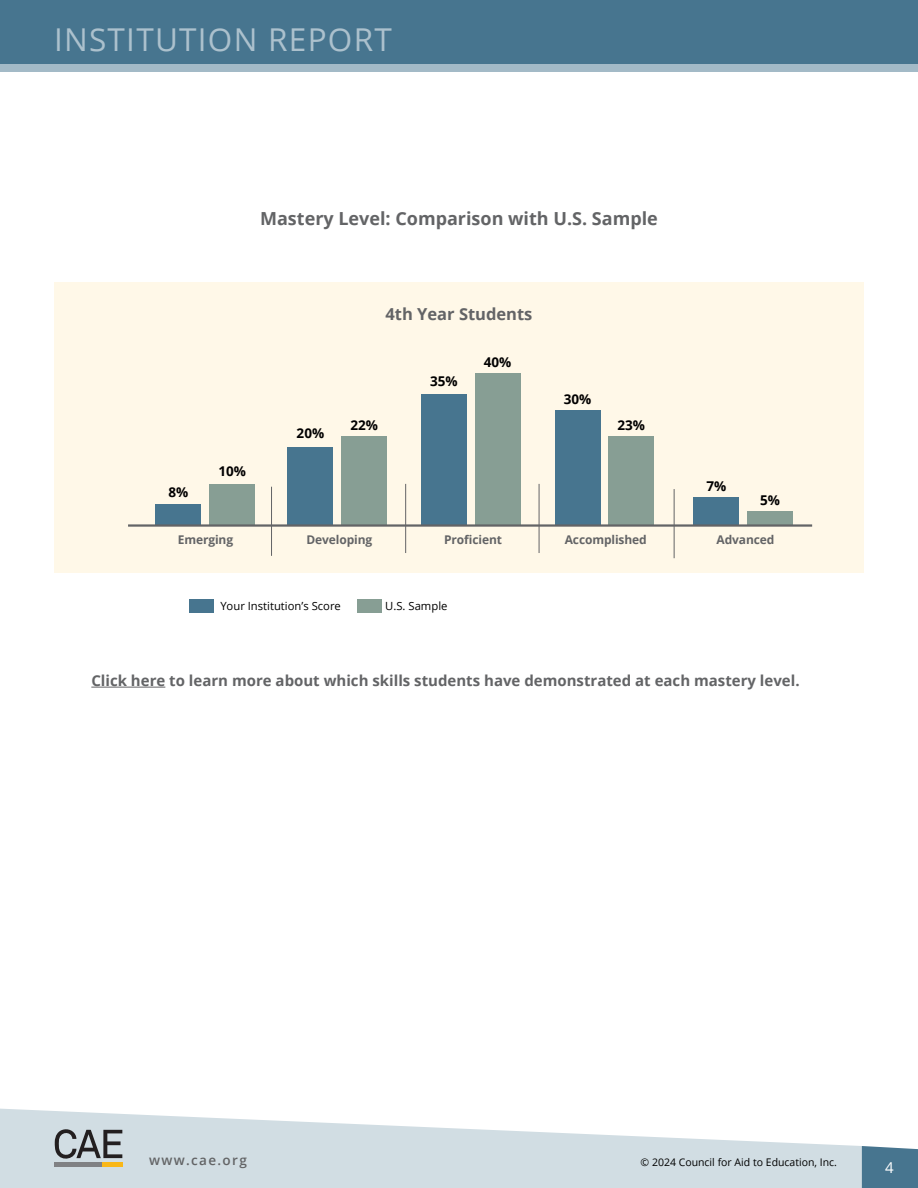
<style>
.page{position:relative;width:918px;height:1188px;background:#fff}
.page>*{position:absolute;margin:0;border:0;box-sizing:border-box;transform-origin:0 0}
.t1{font:31.5px "Open Sans";letter-spacing:.04em;color:#acc1cd}
.Report_header{font:700 18px "Open Sans";color:#636466}
.Report_text{font:700 16.5px "Open Sans";color:#636466}
.Report_header-2{font:700 15px "Open Sans";color:#636466}
.t2{font:15px "Open Sans";color:#fff}
.Report_text-2{font:700 13.5px "Open Sans";color:#000}
.bar_chart_numbers{font:700 13.5px "Open Sans";color:#000}
.t3{font:600 13.5px "Open Sans";letter-spacing:.1em;color:#636466}
.Report_text-3{font:700 12px "Open Sans";letter-spacing:-.01em;color:#636466}
.Report_text-4{font:11.25px "Open Sans";color:#000}
.t4{font:10.5px "Open Sans";color:#000}
</style>
<div class="page">
<svg style="left:0;top:1109px;width:862px;height:79px;fill:#d1dde3"></svg>
<svg style="left:55px;top:1128px;width:67px;height:34px;background:#969da1"></svg>
<hr style="left:102px;top:1162px;width:21px;height:4px;background:#f9b717">
<hr style="left:55px;top:1162px;width:47px;height:4px;background:#808184">
<div style="left:862px;top:1146px;width:56px;height:42px;background:#47758f"></div>
<div style="left:0;top:0;width:918px;height:65px;background:#47758f"></div>
<div style="left:0;top:64px;width:918px;height:7px;background:#a3bac7"></div>
<div style="left:54px;top:282px;width:810px;height:290px;background:#fff8e8"></div>
<div style="left:156px;top:504px;width:45px;height:22px;background:#47758f"></div>
<div style="left:209px;top:484px;width:46px;height:42px;background:#879e94"></div>
<div style="left:288px;top:447px;width:45px;height:79px;background:#47758f"></div>
<div style="left:342px;top:436px;width:45px;height:90px;background:#879e94"></div>
<div style="left:421px;top:394px;width:46px;height:132px;background:#47758f"></div>
<div style="left:475px;top:373px;width:45px;height:153px;background:#879e94"></div>
<div style="left:555px;top:410px;width:45px;height:116px;background:#47758f"></div>
<div style="left:609px;top:436px;width:45px;height:90px;background:#879e94"></div>
<div style="left:694px;top:497px;width:45px;height:29px;background:#47758f"></div>
<div style="left:747px;top:511px;width:46px;height:15px;background:#879e94"></div>
<hr style="left:128px;top:524px;width:684px;height:3px;background:#636466">
<div style="left:189px;top:599px;width:24px;height:13px;background:#47758f"></div>
<div style="left:357px;top:599px;width:24px;height:13px;background:#879e94"></div>
<hr style="left:271px;top:487px;width:1px;height:69px;background:#636466">
<hr style="left:405px;top:484px;width:1px;height:69px;background:#636466">
<hr style="left:539px;top:484px;width:1px;height:69px;background:#636466">
<hr style="left:674px;top:489px;width:1px;height:69px;background:#636466">
<hr style="left:91px;top:687px;width:74px;height:1px;background:#636466">
<p class="t1" style="left:54px;top:18px;width:339px">INSTITUTION REPORT</p>
<p class="Report_header" style="left:260px;top:206px;width:399px">Mastery Level: Comparison with U.S. Sample</p>
<p class="Report_text" style="left:386px;top:302px;width:148px">4th Year Students</p>
<p class="bar_chart_numbers" style="left:168px;top:483px;width:21px">8%</p>
<p class="Report_text-2" style="left:218px;top:462px;width:29px">10%</p>
<p class="bar_chart_numbers" style="left:297px;top:424px;width:29px">20%</p>
<p class="Report_text-2" style="left:350px;top:415px;width:29px">22%</p>
<p class="bar_chart_numbers" style="left:430px;top:372px;width:29px">35%</p>
<p class="Report_text-2" style="left:484px;top:352px;width:29px">40%</p>
<p class="bar_chart_numbers" style="left:564px;top:390px;width:29px">30%</p>
<p class="Report_text-2" style="left:618px;top:415px;width:29px">23%</p>
<p class="bar_chart_numbers" style="left:706px;top:477px;width:21px">7%</p>
<p class="Report_text-2" style="left:760px;top:490px;width:21px">5%</p>
<p class="Report_text-3" style="left:178px;top:531px;width:57px">Emerging</p>
<p class="Report_text-3" style="left:307px;top:531px;width:67px">Developing</p>
<p class="Report_text-3" style="left:444px;top:531px;width:59px">Proficient</p>
<p class="Report_text-3" style="left:565px;top:531px;width:83px">Accomplished</p>
<p class="Report_text-3" style="left:717px;top:531px;width:59px">Advanced</p>
<p class="Report_text-4" style="left:220px;top:598px;width:122px">Your Institution’s Score</p>
<p class="Report_text-4" style="left:385px;top:598px;width:64px">U.S. Sample</p>
<p class="Report_header-2" style="left:91px;top:670px;width:710px">Click here to learn more about which skills students have demonstrated at each mastery level.</p>
<p class="t3" style="left:149px;top:1150px;width:99px">www.cae.org</p>
<p class="t4" style="left:641px;top:1155px;width:198px">© 2024 Council for Aid to Education, Inc.</p>
<p class="t2" style="left:885px;top:1157px;width:10px">4</p>
</div>
